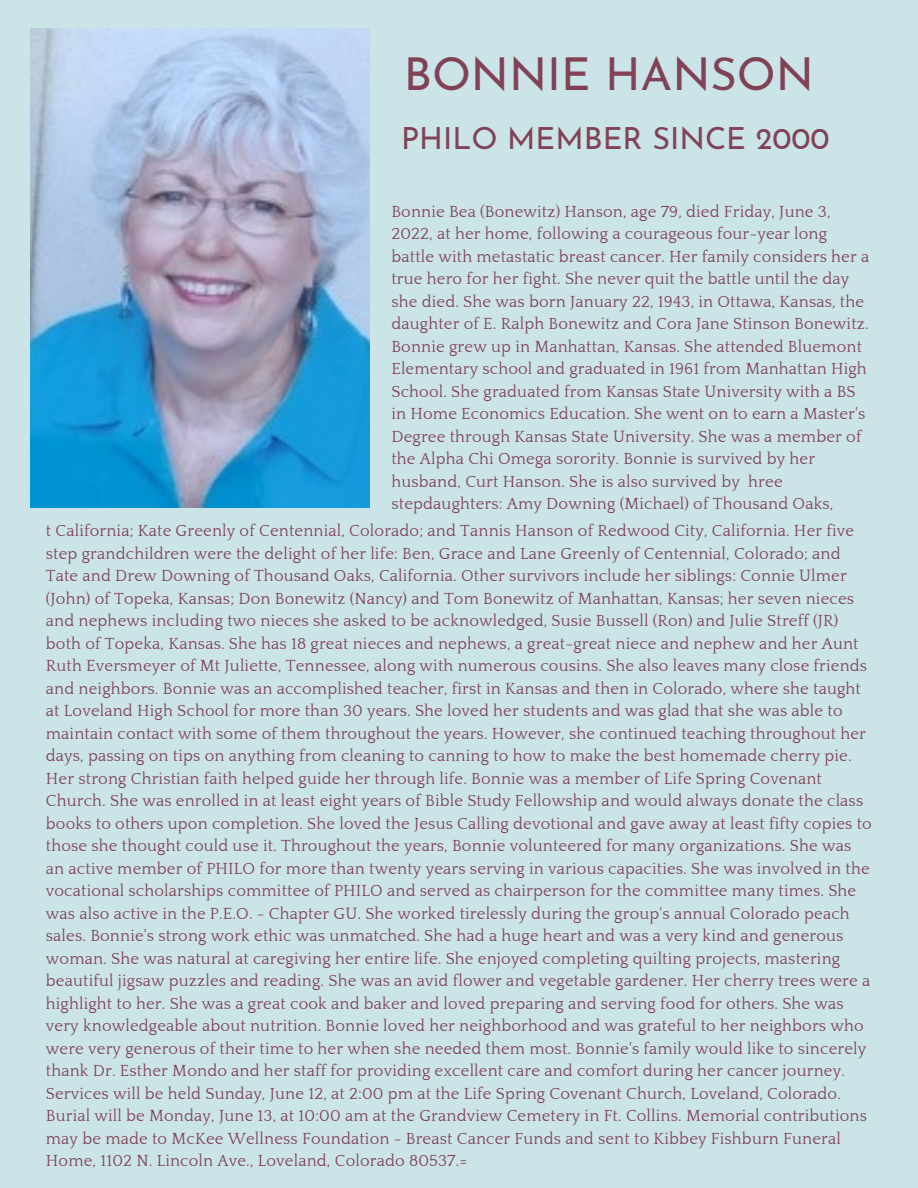
<style>
.page{position:relative;width:918px;height:1188px;background:#cae4e8}
.page>*{position:absolute;margin:0;border:0;box-sizing:border-box;transform-origin:0 0}
.t1{font:45.45px "Josefin Sans";color:#814256}
.t2{font:30.6px "Josefin Sans";color:#814256}
.t3{font:16.5px/22.5px "Quattrocento";letter-spacing:.01em;color:#814256}
</style>
<div class="page">
<img style="left:30px;top:28px;width:340px;height:480px">
<h1 class="t1" style="left:404px;top:56px;width:412px">BONNIE HANSON</h1>
<h2 class="t2" style="left:401px;top:126px;width:430px">PHILO MEMBER SINCE 2000</h2>
<p class="t3" style="left:391px;top:201px;width:479px">Bonnie Bea (Bonewitz) Hanson, age 79, died Friday, June 3, 2022, at her home, following a courageous four-year long battle with metastatic breast cancer. Her family considers her a true hero for her fight. She never quit the battle until the day she died. She was born January 22, 1943, in Ottawa, Kansas, the daughter of E. Ralph Bonewitz and Cora Jane Stinson Bonewitz.<br>Bonnie grew up in Manhattan, Kansas. She attended Bluemont Elementary school and graduated in 1961 from Manhattan High School. She graduated from Kansas State University with a BS in Home Economics Education. She went on to earn a Master's Degree through Kansas State University. She was a member of the Alpha Chi Omega sorority. Bonnie is survived by her husband, Curt Hanson. She is also survived by hree stepdaughters: Amy Downing (Michael) of Thousand Oaks,</p>
<p class="t3" style="left:46px;top:520px;width:828px">t California; Kate Greenly of Centennial, Colorado; and Tannis Hanson of Redwood City, California. Her five step grandchildren were the delight of her life: Ben, Grace and Lane Greenly of Centennial, Colorado; and Tate and Drew Downing of Thousand Oaks, California. Other survivors include her siblings: Connie Ulmer (John) of Topeka, Kansas; Don Bonewitz (Nancy) and Tom Bonewitz of Manhattan, Kansas; her seven nieces and nephews including two nieces she asked to be acknowledged, Susie Bussell (Ron) and Julie Streff (JR) both of Topeka, Kansas. She has 18 great nieces and nephews, a great-great niece and nephew and her Aunt Ruth Eversmeyer of Mt Juliette, Tennessee, along with numerous cousins. She also leaves many close friends and neighbors. Bonnie was an accomplished teacher, first in Kansas and then in Colorado, where she taught at Loveland High School for more than 30 years. She loved her students and was glad that she was able to maintain contact with some of them throughout the years. However, she continued teaching throughout her days, passing on tips on anything from cleaning to canning to how to make the best homemade cherry pie.<br>Her strong Christian faith helped guide her through life. Bonnie was a member of Life Spring Covenant Church. She was enrolled in at least eight years of Bible Study Fellowship and would always donate the class books to others upon completion. She loved the Jesus Calling devotional and gave away at least fifty copies to those she thought could use it. Throughout the years, Bonnie volunteered for many organizations. She was an active member of PHILO for more than twenty years serving in various capacities. She was involved in the vocational scholarships committee of PHILO and served as chairperson for the committee many times. She was also active in the P.E.O. - Chapter GU. She worked tirelessly during the group's annual Colorado peach sales. Bonnie's strong work ethic was unmatched. She had a huge heart and was a very kind and generous woman. She was natural at caregiving her entire life. She enjoyed completing quilting projects, mastering beautiful jigsaw puzzles and reading. She was an avid flower and vegetable gardener. Her cherry trees were a highlight to her. She was a great cook and baker and loved preparing and serving food for others. She was very knowledgeable about nutrition. Bonnie loved her neighborhood and was grateful to her neighbors who were very generous of their time to her when she needed them most. Bonnie's family would like to sincerely thank Dr. Esther Mondo and her staff for providing excellent care and comfort during her cancer journey.<br>Services will be held Sunday, June 12, at 2:00 pm at the Life Spring Covenant Church, Loveland, Colorado.<br>Burial will be Monday, June 13, at 10:00 am at the Grandview Cemetery in Ft. Collins. Memorial contributions may be made to McKee Wellness Foundation - Breast Cancer Funds and sent to Kibbey Fishburn Funeral Home, 1102 N. Lincoln Ave., Loveland, Colorado 80537.=</p>
</div>
